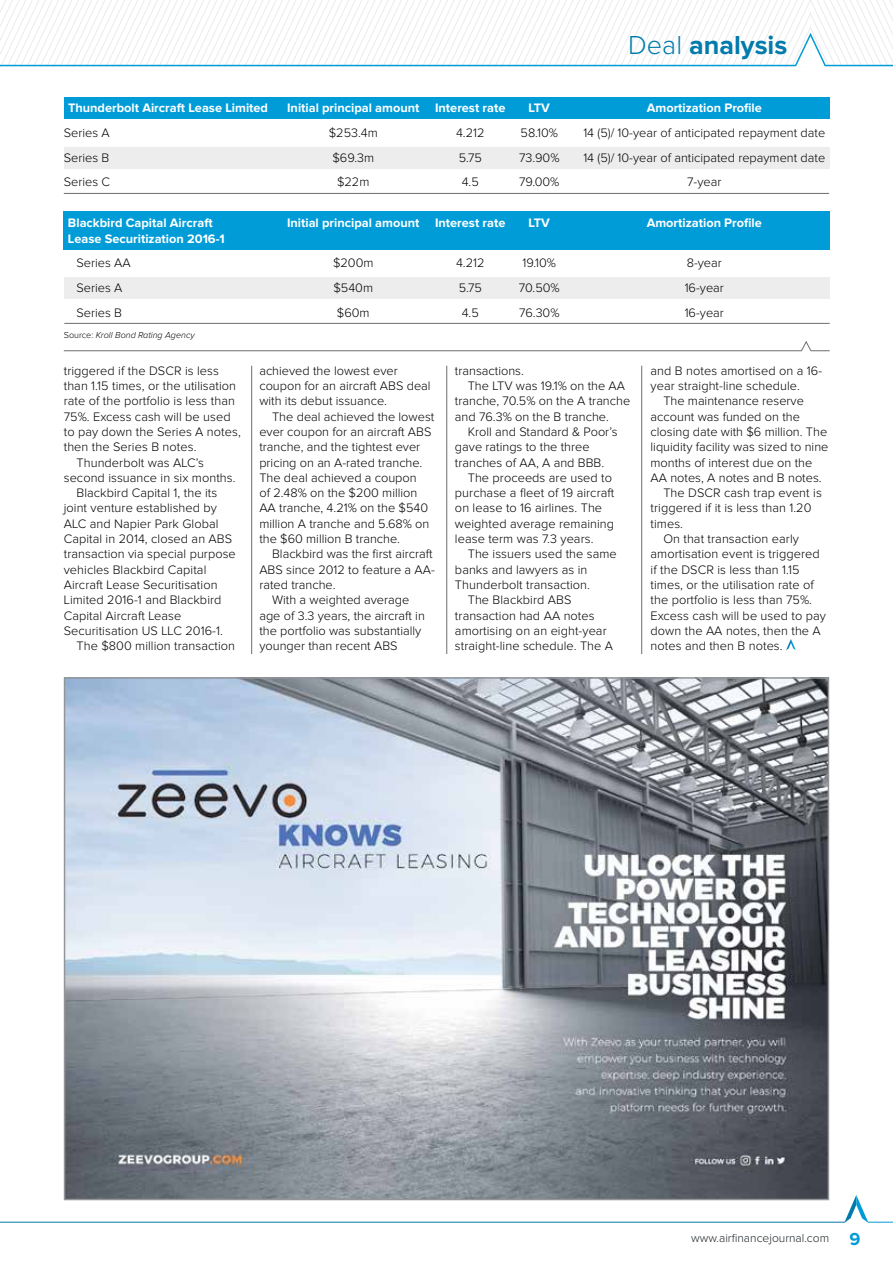
<style>
.page{position:relative;width:893px;height:1263px;background:#fff}
.page>*{position:absolute;margin:0;border:0;box-sizing:border-box;transform-origin:0 0}
.t1{font:700 27px "Proxima Nova";color:#007bab}
.t2{font:300 12.75px/15.3px "Proxima Nova";letter-spacing:.005em;color:#000}
.t3{font:700 12.75px "Proxima Nova";color:#fff}
.t4{font:300 12px "Proxima Nova";color:#1d2328}
.t5{font:italic 300 9px "Proxima Nova";color:#000}
.s1{font-weight:300}
.s2{font-style:normal}
.s3{font-weight:700;font-size:18px;color:#009cd8}
</style>
<div class="page">
<div style="left:64px;top:277px;width:766px;height:22px;background:#ededee"></div>
<div style="left:64px;top:212px;width:766px;height:38px;background:#009cd8"></div>
<svg style="left:0;top:0;width:893px;height:67px"></svg>
<hr style="left:0;top:1222px;width:845px;height:1px;background:#007bab">
<svg style="left:786px;top:639px;width:10px;height:11px"></svg>
<svg style="left:63px;top:341px;width:767px;height:10px"></svg>
<div style="left:64px;top:148px;width:766px;height:21px;background:#ededee"></div>
<div style="left:64px;top:98px;width:766px;height:21px;background:#009cd8"></div>
<hr style="left:251px;top:366px;width:1px;height:288px;background:#6d6e71">
<hr style="left:446px;top:366px;width:1px;height:288px;background:#6d6e71">
<hr style="left:641px;top:366px;width:1px;height:288px;background:#6d6e71">
<hr style="left:64px;top:323px;width:766px;height:1px;background:#6d6e71">
<hr style="left:64px;top:193px;width:765px;height:1px;background:#6d6e71">
<img style="left:67px;top:680px;width:759px;height:517px">
<svg style="left:841px;top:1195px;width:52px;height:28px"></svg>
<h1 class="t1" style="left:628px;top:33px;width:161px"><span class="s1">Deal</span> analysis</h1>
<p class="t3" style="left:68px;top:102px;width:202px">Thunderbolt Aircraft Lease Limited</p>
<p class="t3" style="left:287px;top:102px;width:220px">Initial principal amount Interest rate</p>
<p class="t3" style="left:529px;top:102px;width:23px">LTV</p>
<p class="t3" style="left:647px;top:102px;width:117px">Amortization Profile</p>
<p class="t2" style="left:64px;top:126px;width:48px">Series A</p>
<p class="t2" style="left:329px;top:126px;width:50px">$253.4m</p>
<p class="t2" style="left:456px;top:126px;width:30px">4.212</p>
<p class="t2" style="left:521px;top:126px;width:39px">58.10%</p>
<p class="t2" style="left:583px;top:126px;width:243px">14 (5)/ 10-year of anticipated repayment date</p>
<p class="t2" style="left:64px;top:150px;width:47px">Series B</p>
<p class="t2" style="left:332px;top:150px;width:43px">$69.3m</p>
<p class="t2" style="left:459px;top:150px;width:25px">5.75</p>
<p class="t2" style="left:519px;top:150px;width:42px">73.90%</p>
<p class="t2" style="left:583px;top:150px;width:243px">14 (5)/ 10-year of anticipated repayment date</p>
<p class="t2" style="left:64px;top:175px;width:48px">Series C</p>
<p class="t2" style="left:337px;top:175px;width:34px">$22m</p>
<p class="t2" style="left:462px;top:175px;width:19px">4.5</p>
<p class="t2" style="left:519px;top:175px;width:42px">79.00%</p>
<p class="t2" style="left:687px;top:175px;width:36px">7-year</p>
<p class="t3" style="left:68px;top:217px;width:146px">Blackbird Capital Aircraft</p>
<p class="t3" style="left:287px;top:217px;width:220px">Initial principal amount Interest rate</p>
<p class="t3" style="left:529px;top:217px;width:23px">LTV</p>
<p class="t3" style="left:647px;top:217px;width:117px">Amortization Profile</p>
<p class="t3" style="left:68px;top:232px;width:158px">Lease Securitization 2016-1</p>
<p class="t2" style="left:76px;top:256px;width:56px">Series AA</p>
<p class="t2" style="left:333px;top:256px;width:42px">$200m</p>
<p class="t2" style="left:456px;top:256px;width:30px">4.212</p>
<p class="t2" style="left:522px;top:256px;width:35px">19.10%</p>
<p class="t2" style="left:687px;top:256px;width:37px">8-year</p>
<p class="t2" style="left:77px;top:281px;width:48px">Series A</p>
<p class="t2" style="left:333px;top:281px;width:41px">$540m</p>
<p class="t2" style="left:459px;top:281px;width:25px">5.75</p>
<p class="t2" style="left:519px;top:281px;width:42px">70.50%</p>
<p class="t2" style="left:685px;top:281px;width:41px">16-year</p>
<p class="t2" style="left:76px;top:305px;width:47px">Series B</p>
<p class="t2" style="left:337px;top:305px;width:34px">$60m</p>
<p class="t2" style="left:462px;top:305px;width:19px">4.5</p>
<p class="t2" style="left:519px;top:305px;width:42px">76.30%</p>
<p class="t2" style="left:685px;top:305px;width:41px">16-year</p>
<p class="t5" style="left:64px;top:331px;width:132px"><span class="s2">Source:</span> Kroll Bond Rating Agency</p>
<p class="t2" style="left:64px;top:363px;width:157px">triggered if the DSCR is less</p>
<p class="t2" style="left:64px;top:379px;width:174px">than 1.15 times, or the utilisation</p>
<p class="t2" style="left:64px;top:394px;width:173px">rate of the portfolio is less than</p>
<p class="t2" style="left:64px;top:409px;width:168px">75%. Excess cash will be used</p>
<p class="t2" style="left:64px;top:425px;width:179px">to pay down the Series A notes,</p>
<p class="t2" style="left:64px;top:440px;width:134px">then the Series B notes.</p>
<p class="t2" style="left:77px;top:455px;width:129px">Thunderbolt was ALC’s</p>
<p class="t2" style="left:64px;top:470px;width:173px">second issuance in six months.</p>
<p class="t2" style="left:77px;top:486px;width:142px">Blackbird Capital 1, the its</p>
<p class="t2" style="left:64px;top:501px;width:155px">joint venture established by</p>
<p class="t2" style="left:64px;top:516px;width:156px">ALC and Napier Park Global</p>
<p class="t2" style="left:64px;top:532px;width:170px">Capital in 2014, closed an ABS</p>
<p class="t2" style="left:64px;top:547px;width:174px">transaction via special purpose</p>
<p class="t2" style="left:64px;top:562px;width:144px">vehicles Blackbird Capital</p>
<p class="t2" style="left:64px;top:578px;width:155px">Aircraft Lease Securitisation</p>
<p class="t2" style="left:64px;top:593px;width:159px">Limited 2016-1 and Blackbird</p>
<p class="t2" style="left:64px;top:608px;width:119px">Capital Aircraft Lease</p>
<p class="t2" style="left:64px;top:623px;width:161px">Securitisation US LLC 2016-1.</p>
<p class="t2" style="left:77px;top:639px;width:160px">The $800 million transaction</p>
<p class="t2" style="left:259px;top:363px;width:173px">achieved the lowest ever coupon for an aircraft ABS deal with its debut issuance.</p>
<p class="t2" style="left:259px;top:409px;width:176px;text-indent:13px">The deal achieved the lowest ever coupon for an aircraft ABS tranche, and the tightest ever pricing on an A-rated tranche.<br>The deal achieved a coupon<br>of 2.48% on the $200 million<br>AA tranche, 4.21% on the $540 million A tranche and 5.68% on the $60 million B tranche.</p>
<p class="t2" style="left:272px;top:547px;width:162px">Blackbird was the first aircraft</p>
<p class="t2" style="left:259px;top:562px;width:177px">ABS since 2012 to feature a AA-</p>
<p class="t2" style="left:259px;top:578px;width:78px">rated tranche.</p>
<p class="t2" style="left:272px;top:593px;width:139px">With a weighted average</p>
<p class="t2" style="left:259px;top:608px;width:167px">age of 3.3 years, the aircraft in</p>
<p class="t2" style="left:259px;top:623px;width:164px">the portfolio was substantially</p>
<p class="t2" style="left:259px;top:639px;width:140px">younger than recent ABS</p>
<p class="t2" style="left:455px;top:363px;width:70px">transactions.</p>
<p class="t2" style="left:468px;top:379px;width:159px">The LTV was 19.1% on the AA</p>
<p class="t2" style="left:455px;top:394px;width:177px">tranche, 70.5% on the A tranche</p>
<p class="t2" style="left:455px;top:409px;width:155px">and 76.3% on the B tranche.</p>
<p class="t2" style="left:468px;top:425px;width:151px">Kroll and Standard &amp; Poor’s</p>
<p class="t2" style="left:455px;top:440px;width:136px">gave ratings to the three</p>
<p class="t2" style="left:455px;top:455px;width:151px">tranches of AA, A and BBB.</p>
<p class="t2" style="left:468px;top:470px;width:146px">The proceeds are used to</p>
<p class="t2" style="left:455px;top:486px;width:161px">purchase a fleet of 19 aircraft</p>
<p class="t2" style="left:455px;top:501px;width:149px">on lease to 16 airlines. The</p>
<p class="t2" style="left:455px;top:516px;width:161px">weighted average remaining</p>
<p class="t2" style="left:455px;top:532px;width:140px">lease term was 7.3 years.</p>
<p class="t2" style="left:468px;top:547px;width:151px">The issuers used the same</p>
<p class="t2" style="left:455px;top:562px;width:134px">banks and lawyers as in</p>
<p class="t2" style="left:455px;top:578px;width:137px">Thunderbolt transaction.</p>
<p class="t2" style="left:468px;top:593px;width:105px">The Blackbird ABS</p>
<p class="t2" style="left:455px;top:608px;width:141px">transaction had AA notes</p>
<p class="t2" style="left:455px;top:623px;width:153px">amortising on an eight-year</p>
<p class="t2" style="left:455px;top:639px;width:160px">straight-line schedule. The A</p>
<p class="t2" style="left:651px;top:363px;width:173px">and B notes amortised on a 16- year straight-line schedule.</p>
<p class="t2" style="left:663px;top:394px;width:142px">The maintenance reserve</p>
<p class="t2" style="left:651px;top:409px;width:151px">account was funded on the</p>
<p class="t2" style="left:651px;top:425px;width:178px">closing date with $6 million. The</p>
<p class="t2" style="left:651px;top:440px;width:179px">liquidity facility was sized to nine</p>
<p class="t2" style="left:651px;top:455px;width:163px">months of interest due on the</p>
<p class="t2" style="left:651px;top:470px;width:173px">AA notes, A notes and B notes.</p>
<p class="t2" style="left:663px;top:486px;width:160px">The DSCR cash trap event is</p>
<p class="t2" style="left:651px;top:501px;width:162px">triggered if it is less than 1.20</p>
<p class="t2" style="left:651px;top:516px;width:34px">times.</p>
<p class="t2" style="left:663px;top:532px;width:137px">On that transaction early</p>
<p class="t2" style="left:651px;top:547px;width:171px">amortisation event is triggered</p>
<p class="t2" style="left:651px;top:562px;width:151px">if the DSCR is less than 1.15</p>
<p class="t2" style="left:651px;top:578px;width:165px">times, or the utilisation rate of</p>
<p class="t2" style="left:651px;top:593px;width:163px">the portfolio is less than 75%.</p>
<p class="t2" style="left:651px;top:608px;width:177px">Excess cash will be used to pay</p>
<p class="t2" style="left:651px;top:623px;width:172px">down the AA notes, then the A</p>
<p class="t2" style="left:651px;top:639px;width:134px">notes and then B notes.</p>
<p class="t4" style="left:691px;top:1233px;width:171px">www.airfinancejournal.com <span class="s3">9</span></p>
</div>
